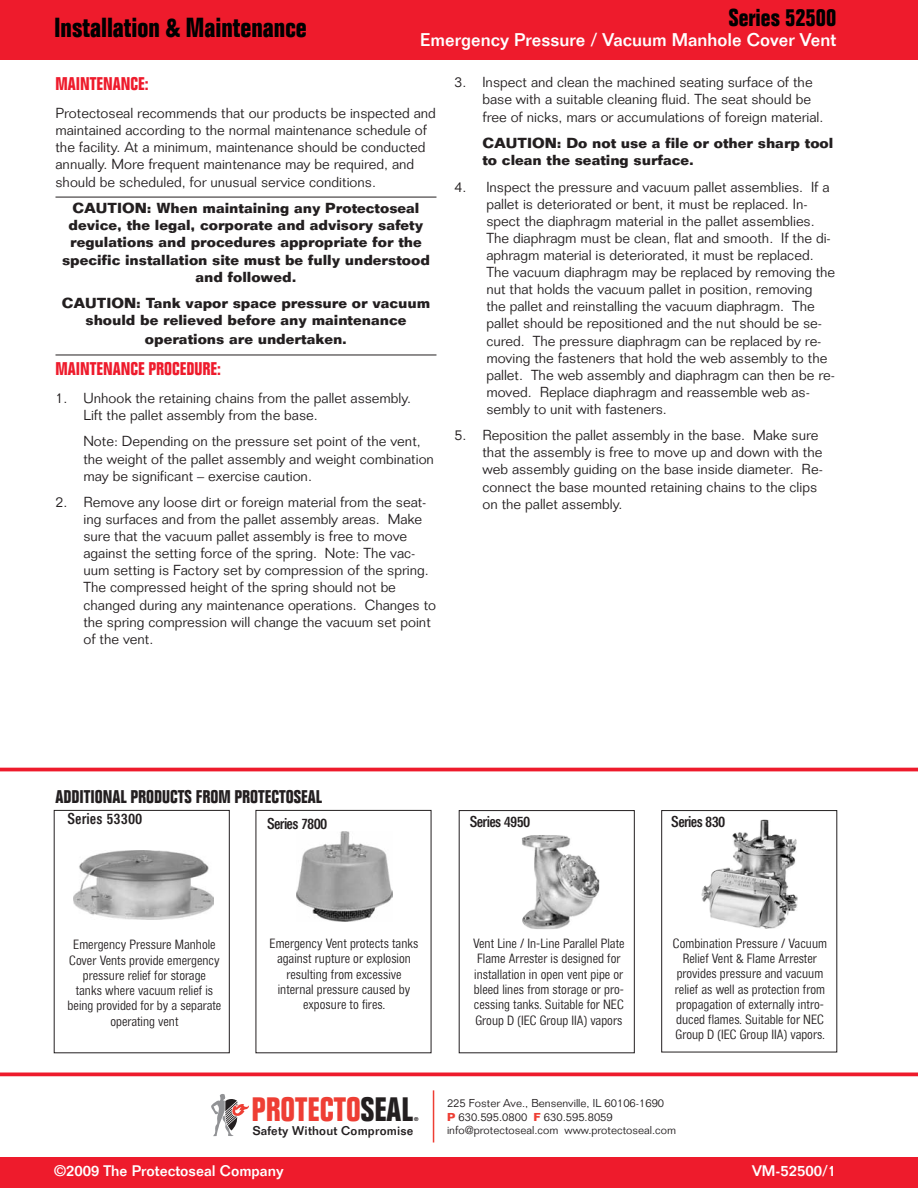
<style>
.page{position:relative;width:918px;height:1188px;background:#fff}
.page>*{position:absolute;margin:0;border:0;box-sizing:border-box;transform-origin:0 0}
.t1{font:700 condensed 33.15px "Folio Std";color:#ee3e34}
.t2{font:700 condensed 27px "Folio Std";color:#000}
.t3{font:700 condensed 24px "Folio Std";color:#000}
.t4{font:500 18px "Folio Std";color:#fff}
.t5{font:700 condensed 18px "Folio Std";color:#231f20}
.t6{font:700 condensed 18px "Folio Std";color:#ee1b2c}
.t7{font:500 15px "Folio Std";color:#fff}
.t8{font:500 condensed 15px "Folio SBOP";letter-spacing:-.05em;color:#231f20}
.t9{font:500 condensed 15px "Folio SBOP";color:#231f20}
.t10{font:300 14.25px/17.1px "Folio Std";color:#231f20}
.t11{font:700 14.25px/17.1px "Folio Std";color:#231f20;text-align:center}
.t12{font:300 condensed 12.75px/15.3px "Folio SBOP";color:#231f20;text-align:center}
.t13{font:500 12.45px "Folio Std";letter-spacing:.015em;color:#231f20}
.t14{font:300 11.25px/13.5px "Folio Std";color:#231f20}
.t15{font:700 condensed 5.4px "Folio Std";color:#231f20}
.s1{color:#231f20}
.s2{font-weight:700;color:#ee3e34}
</style>
<div class="page">
<img style="left:702px;top:820px;width:96px;height:109px">
<img style="left:522px;top:835px;width:77px;height:94px">
<div style="left:459px;top:810px;width:176px;height:243px;border:1px solid #231f20"></div>
<img style="left:297px;top:832px;width:95px;height:89px">
<div style="left:0;top:0;width:918px;height:60px;background:#ee1b2c"></div>
<hr style="left:0;top:1073px;width:918px;height:3px;background:#ee1b2c">
<div style="left:0;top:1157px;width:918px;height:31px;background:#ee1b2c"></div>
<svg style="left:211px;top:1094px;width:38px;height:42px"></svg>
<hr style="left:433px;top:1090px;width:1px;height:53px;background:#ee3e34">
<hr style="left:0;top:768px;width:918px;height:3px;background:#ee1b2c">
<hr style="left:56px;top:197px;width:380px;height:1px;background:#231f20">
<hr style="left:56px;top:355px;width:380px;height:1px;background:#231f20">
<img style="left:74px;top:851px;width:139px;height:69px">
<div style="left:54px;top:810px;width:176px;height:243px;border:1px solid #231f20"></div>
<h2 class="t2" style="left:54px;top:17px;width:254px">Installation &amp; Maintenance</h2>
<h3 class="t3" style="left:729px;top:9px;width:109px">Series 52500</h3>
<p class="t4" style="left:420px;top:33px;width:418px">Emergency Pressure / Vacuum Manhole Cover Vent</p>
<p class="t6" style="left:56px;top:77px;width:95px">MAINTENANCE:</p>
<p class="t10" style="left:55px;top:106px;width:382px">Protectoseal recommends that our products be inspected and maintained according to the normal maintenance schedule of the facility. At a minimum, maintenance should be conducted annually. More frequent maintenance may be required, and should be scheduled, for unusual service conditions.</p>
<p class="t11" style="left:62px;top:201px;width:369px">CAUTION: When maintaining any Protectoseal device, the legal, corporate and advisory safety regulations and procedures appropriate for the specific installation site must be fully understood and followed.</p>
<p class="t11" style="left:62px;top:296px;width:370px">CAUTION: Tank vapor space pressure or vacuum should be relieved before any maintenance</p>
<p class="t11" style="left:145px;top:332px;width:204px">operations are undertaken.</p>
<p class="t6" style="left:56px;top:362px;width:167px">MAINTENANCE PROCEDURE:</p>
<p class="t10" style="left:83px;top:391px;width:329px;text-indent:-28px">1. Unhook the retaining chains from the pallet assembly.<br>Lift the pallet assembly from the base.</p>
<p class="t10" style="left:83px;top:435px;width:352px">Note: Depending on the pressure set point of the vent, the weight of the pallet assembly and weight combination may be significant – exercise caution.</p>
<p class="t10" style="left:83px;top:495px;width:354px;text-indent:-28px">2. Remove any loose dirt or foreign material from the seat&shy;ing surfaces and from the pallet assembly areas. Make sure that the vacuum pallet assembly is free to move against the setting force of the spring. Note: The vac&shy;uum setting is Factory set by compression of the spring.<br>The compressed height of the spring should not be changed during any maintenance operations. Changes to the spring compression will change the vacuum set point of the vent.</p>
<p class="t10" style="left:482px;top:75px;width:343px;text-indent:-28px">3. Inspect and clean the machined seating surface of the base with a suitable cleaning fluid. The seat should be free of nicks, mars or accumulations of foreign material.</p>
<p class="t11" style="left:482px;top:136px;width:352px;text-align:left">CAUTION: Do not use a file or other sharp tool to clean the seating surface.</p>
<p class="t10" style="left:486px;top:180px;width:350px;text-indent:-32px">4. Inspect the pressure and vacuum pallet assemblies. If a pallet is deteriorated or bent, it must be replaced. In&shy;spect the diaphragm material in the pallet assemblies.<br>The diaphragm must be clean, flat and smooth. If the di&shy;aphragm material is deteriorated, it must be replaced.<br>The vacuum diaphragm may be replaced by removing the nut that holds the vacuum pallet in position, removing the pallet and reinstalling the vacuum diaphragm. The pallet should be repositioned and the nut should be se&shy;cured. The pressure diaphragm can be replaced by re&shy;moving the fasteners that hold the web assembly to the pallet. The web assembly and diaphragm can then be re&shy;moved. Replace diaphragm and reassemble web as&shy;sembly to unit with fasteners.</p>
<p class="t10" style="left:482px;top:428px;width:342px;text-indent:-28px">5. Reposition the pallet assembly in the base. Make sure that the assembly is free to move up and down with the web assembly guiding on the base inside diameter. Re&shy;connect the base mounted retaining chains to the clips on the pallet assembly.</p>
<p class="t5" style="left:56px;top:790px;width:268px">ADDITIONAL PRODUCTS FROM PROTECTOSEAL</p>
<p class="t9" style="left:67px;top:810px;width:77px">Series 53300</p>
<p class="t8" style="left:267px;top:815px;width:62px">Series 7800</p>
<p class="t8" style="left:470px;top:813px;width:62px">Series 4950</p>
<p class="t8" style="left:671px;top:813px;width:56px">Series 830</p>
<p class="t12" style="left:68px;top:937px;width:155px">Emergency Pressure Manhole<br>Cover Vents provide emergency pressure relief for storage<br>tanks where vacuum relief is being provided for by a separate operating vent</p>
<p class="t12" style="left:270px;top:936px;width:150px">Emergency Vent protects tanks against rupture or explosion resulting from excessive internal pressure caused by exposure to fires.</p>
<h1 class="t1" style="left:252px;top:1098px;width:163px">PROTECTO<span class="s1">SEAL</span></h1>
<p class="t15" style="left:414px;top:1117px;width:6px">®</p>
<p class="t13" style="left:253px;top:1126px;width:162px">Safety Without Compromise</p>
<p class="t12" style="left:473px;top:936px;width:153px;text-align:left">Vent Line / In-Line Parallel Plate<br>Flame Arrester is designed for installation in open vent pipe or bleed lines from storage or pro&shy;cessing tanks. Suitable for NEC<br>Group D (IEC Group IIA) vapors</p>
<p class="t12" style="left:673px;top:936px;width:156px">Combination Pressure / Vacuum<br>Relief Vent &amp; Flame Arrester provides pressure and vacuum relief as well as protection from propagation of externally intro&shy;duced flames. Suitable for NEC<br>Group D (IEC Group IIA) vapors.</p>
<p class="t14" style="left:447px;top:1098px;width:231px">225 Foster Ave., Bensenville, IL 60106-1690<br><span class="s2">P</span> 630.595.0800 <span class="s2">F</span> 630.595.8059 info@protectoseal.com www.protectoseal.com</p>
<p class="t7" style="left:54px;top:1166px;width:231px">©2009 The Protectoseal Company</p>
<p class="t7" style="left:752px;top:1166px;width:86px">VM-52500/1</p>
</div>
